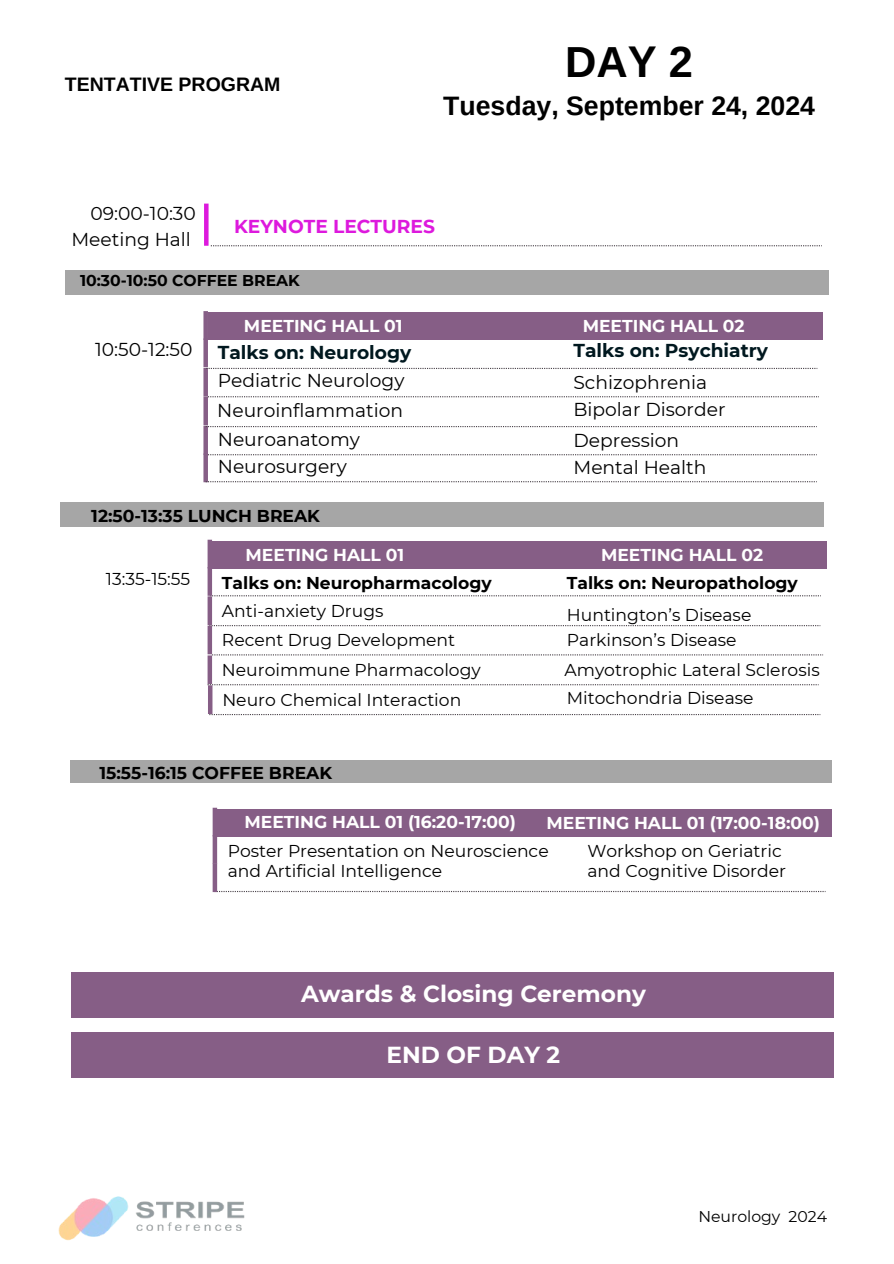
<style>
.page{position:relative;width:894px;height:1264px;background:#fff}
.page>*{position:absolute;margin:0;border:0;box-sizing:border-box;transform-origin:0 0}
.t1{font:700 43.35px "Arimo";color:#000}
.t2{font:700 26.7px "Arimo";color:#000}
.t3{font:700 23.1px "Montserrat";color:#fff}
.t4{font:700 19.5px "Arimo";color:#000}
.t5{font:18.6px/25.8px "Montserrat";color:#000}
.t6{font:700 18.6px "Montserrat";color:#00181f}
.t7{font:700 18.6px "Montserrat";color:#dd19dd}
.t8{font:17.1px/29.5px "Montserrat";color:#000}
.t9{font:700 17.1px "Montserrat";color:#fff}
.t10{font:700 17.1px "Montserrat";color:#000}
.t11{font:700 15.6px "Montserrat";color:#000}
.t12{font:15.6px "Montserrat";color:#000}
</style>
<div class="page">
<div style="left:66px;top:270px;width:762px;height:25px;background:#a6a6a6"></div>
<svg style="left:211px;top:245px;width:609px;height:1px"></svg>
<hr style="left:204px;top:203px;width:4px;height:43px;background:#dd19dd">
<div style="left:60px;top:502px;width:762px;height:25px;background:#a6a6a6"></div>
<div style="left:70px;top:759px;width:761px;height:23px;background:#a6a6a6"></div>
<div style="left:217px;top:809px;width:614px;height:27px;background:#865e86"></div>
<div style="left:212px;top:807px;width:5px;height:29px;background:#865e86"></div>
<svg style="left:217px;top:891px;width:608px;height:1px"></svg>
<div style="left:212px;top:835px;width:5px;height:28px;background:#865e86"></div>
<div style="left:212px;top:863px;width:5px;height:29px;background:#865e86"></div>
<div style="left:212px;top:541px;width:614px;height:27px;background:#865e86"></div>
<div style="left:207px;top:539px;width:5px;height:29px;background:#865e86"></div>
<svg style="left:212px;top:595px;width:607px;height:1px"></svg>
<div style="left:207px;top:567px;width:5px;height:29px;background:#865e86"></div>
<div style="left:207px;top:596px;width:5px;height:29px;background:#865e86"></div>
<svg style="left:212px;top:625px;width:608px;height:1px"></svg>
<div style="left:207px;top:625px;width:5px;height:29px;background:#865e86"></div>
<svg style="left:212px;top:654px;width:610px;height:1px"></svg>
<div style="left:207px;top:655px;width:5px;height:29px;background:#865e86"></div>
<svg style="left:207px;top:684px;width:611px;height:1px"></svg>
<img style="left:58px;top:1196px;width:187px;height:45px">
<div style="left:70px;top:1031px;width:763px;height:46px;background:#865e86"></div>
<div style="left:70px;top:972px;width:763px;height:45px;background:#865e86"></div>
<div style="left:208px;top:312px;width:614px;height:28px;background:#865e86"></div>
<div style="left:203px;top:311px;width:5px;height:29px;background:#865e86"></div>
<div style="left:203px;top:338px;width:5px;height:29px;background:#865e86"></div>
<div style="left:203px;top:368px;width:5px;height:28px;background:#865e86"></div>
<svg style="left:206px;top:368px;width:611px;height:1px"></svg>
<div style="left:203px;top:397px;width:5px;height:28px;background:#865e86"></div>
<div style="left:203px;top:426px;width:5px;height:29px;background:#865e86"></div>
<svg style="left:208px;top:454px;width:607px;height:1px"></svg>
<div style="left:203px;top:453px;width:5px;height:29px;background:#865e86"></div>
<svg style="left:206px;top:481px;width:609px;height:1px"></svg>
<svg style="left:208px;top:396px;width:610px;height:1px"></svg>
<svg style="left:206px;top:426px;width:609px;height:1px"></svg>
<hr style="left:208px;top:685px;width:4px;height:29px;background:#865e86">
<svg style="left:209px;top:714px;width:611px;height:1px"></svg>
<p class="t4" style="left:65px;top:73px;width:217px">TENTATIVE PROGRAM</p>
<h1 class="t1" style="left:565px;top:38px;width:129px">DAY 2</h1>
<h2 class="t2" style="left:443px;top:91px;width:373px">Tuesday, September 24, 2024</h2>
<p class="t5" style="left:71px;top:201px;width:126px;text-align:right">09:00-10:30<br>Meeting Hall</p>
<p class="t7" style="left:234px;top:215px;width:202px">KEYNOTE LECTURES</p>
<p class="t11" style="left:80px;top:271px;width:221px">10:30-10:50 COFFEE BREAK</p>
<p class="t9" style="left:244px;top:316px;width:160px">MEETING HALL 01</p>
<p class="t9" style="left:582px;top:316px;width:163px">MEETING HALL 02</p>
<p class="t6" style="left:573px;top:339px;width:196px">Talks on: Psychiatry</p>
<p class="t5" style="left:95px;top:336px;width:99px">10:50-12:50</p>
<p class="t6" style="left:218px;top:341px;width:195px">Talks on: Neurology</p>
<p class="t5" style="left:217px;top:395px;width:187px;line-height:29px">Neuroinflammation<br>Neuroanatomy</p>
<p class="t5" style="left:218px;top:368px;width:188px">Pediatric Neurology</p>
<p class="t5" style="left:573px;top:369px;width:153px;line-height:26.4px">Schizophrenia<br>Bipolar Disorder</p>
<p class="t5" style="left:573px;top:426px;width:134px;line-height:27px">Depression<br>Mental Health</p>
<p class="t5" style="left:218px;top:453px;width:130px">Neurosurgery</p>
<p class="t10" style="left:91px;top:505px;width:230px">12:50-13:35 LUNCH BREAK</p>
<p class="t9" style="left:245px;top:544px;width:160px">MEETING HALL 01</p>
<p class="t8" style="left:106px;top:564px;width:86px">13:35-15:55</p>
<p class="t10" style="left:222px;top:572px;width:271px">Talks on: Neuropharmacology</p>
<p class="t8" style="left:222px;top:596px;width:260px">Anti-anxiety Drugs<br>Recent Drug Development<br>Neuroimmune Pharmacology</p>
<p class="t8" style="left:222px;top:685px;width:240px">Neuro Chemical Interaction</p>
<p class="t9" style="left:601px;top:545px;width:163px">MEETING HALL 02</p>
<p class="t10" style="left:566px;top:572px;width:232px">Talks on: Neuropathology</p>
<p class="t8" style="left:566px;top:602px;width:186px;line-height:25.3px">Huntington’s Disease<br>Parkinson’s Disease</p>
<p class="t8" style="left:564px;top:655px;width:257px;line-height:28px">Amyotrophic Lateral Sclerosis<br>Mitochondria Disease</p>
<p class="t10" style="left:99px;top:762px;width:234px">15:55-16:15 COFFEE BREAK</p>
<p class="t9" style="left:244px;top:812px;width:273px">MEETING HALL 01 (16:20-17:00)</p>
<p class="t9" style="left:546px;top:812px;width:275px">MEETING HALL 01 (17:00-18:00)</p>
<p class="t8" style="left:228px;top:840px;width:322px;line-height:20.2px">Poster Presentation on Neuroscience and Artificial Intelligence</p>
<p class="t8" style="left:587px;top:840px;width:200px;line-height:20.2px">Workshop on Geriatric and Cognitive Disorder</p>
<h3 class="t3" style="left:301px;top:979px;width:346px">Awards &amp; Closing Ceremony</h3>
<h3 class="t3" style="left:386px;top:1040px;width:175px">END OF DAY 2</h3>
<p class="t12" style="left:698px;top:1206px;width:130px">Neurology 2024</p>
</div>
